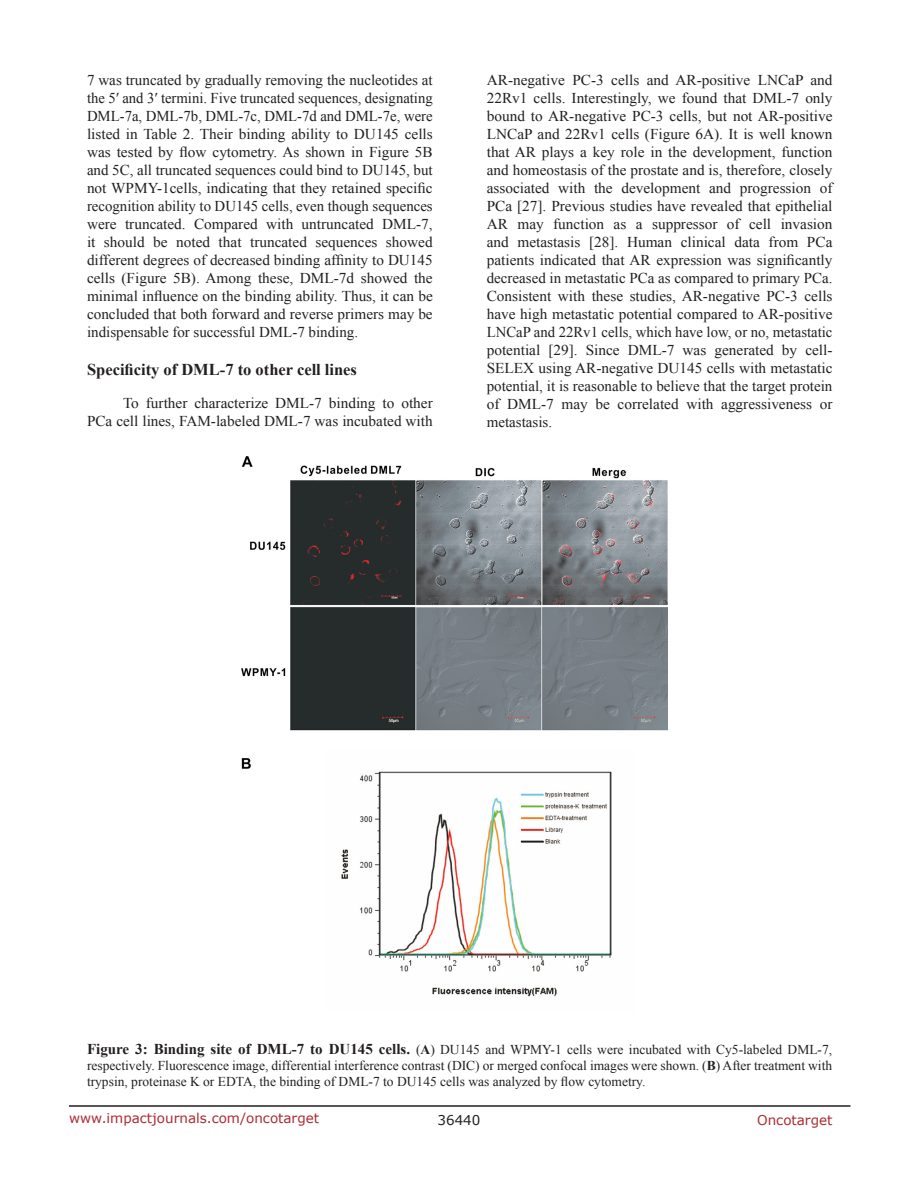
<style>
.page{position:relative;width:918px;height:1188px;background:#fff}
.page>*{position:absolute;margin:0;border:0;box-sizing:border-box;transform-origin:0 0}
.SubHeading_middle{font:700 16.5px "Times New Roman";color:#231f20}
.BodyText{font:15px/18px "Times New Roman";color:#231f20;text-align:justify}
.FigureText{font:13.5px/16.2px "Times New Roman";color:#231f20;text-align:justify}
.t1{font:13.5px "Verdana";color:#ac2b31}
.t2{font:13.5px "Verdana";color:#231f20}
.s1{font-weight:700;font-size:15px}
.s2{font-weight:700}
</style>
<div class="page">
<hr style="left:69px;top:1105px;width:781px;height:2px;background:#231f20">
<img style="left:242px;top:456px;width:425px;height:541px">
<p class="BodyText" style="left:87px;top:71px;width:347px">7 was truncated by gradually removing the nucleotides at the 5′ and 3′ termini. Five truncated sequences, designating DML-7a, DML-7b, DML-7c, DML-7d and DML-7e, were listed in Table 2. Their binding ability to DU145 cells was tested by flow cytometry. As shown in Figure 5B and 5C, all truncated sequences could bind to DU145, but not WPMY-1cells, indicating that they retained specific recognition ability to DU145 cells, even though sequences were truncated. Compared with untruncated DML-7, it should be noted that truncated sequences showed different degrees of decreased binding affinity to DU145 cells (Figure 5B). Among these, DML-7d showed the minimal influence on the binding ability. Thus, it can be concluded that both forward and reverse primers may be indispensable for successful DML-7 binding.</p>
<p class="SubHeading_middle" style="left:87px;top:358px;width:272px">Specificity of DML-7 to other cell lines</p>
<p class="BodyText" style="left:87px;top:394px;width:347px;text-align:right">To further characterize DML-7 binding to other<br>PCa cell lines, FAM-labeled DML-7 was incubated with</p>
<p class="BodyText" style="left:487px;top:71px;width:347px">AR-negative PC-3 cells and AR-positive LNCaP and 22Rv1 cells. Interestingly, we found that DML-7 only bound to AR-negative PC-3 cells, but not AR-positive LNCaP and 22Rv1 cells (Figure 6A). It is well known that AR plays a key role in the development, function and homeostasis of the prostate and is, therefore, closely associated with the development and progression of PCa [27]. Previous studies have revealed that epithelial AR may function as a suppressor of cell invasion and metastasis [28]. Human clinical data from PCa patients indicated that AR expression was significantly decreased in metastatic PCa as compared to primary PCa.<br>Consistent with these studies, AR-negative PC-3 cells have high metastatic potential compared to AR-positive LNCaP and 22Rv1 cells, which have low, or no, metastatic potential [29]. Since DML-7 was generated by cell-SELEX using AR-negative DU145 cells with metastatic potential, it is reasonable to believe that the target protein of DML-7 may be correlated with aggressiveness or metastasis.</p>
<p class="FigureText" style="left:87px;top:1041px;width:747px"><span class="s1">Figure 3: Binding site of DML-7 to DU145 cells.</span> (<span class="s2">A</span>) DU145 and WPMY-1 cells were incubated with Cy5-labeled DML-7, respectively. Fluorescence image, differential interference contrast (DIC) or merged confocal images were shown. (<span class="s2">B</span>) After treatment with trypsin, proteinase K or EDTA, the binding of DML-7 to DU145 cells was analyzed by flow cytometry.</p>
<p class="t1" style="left:69px;top:1109px;width:252px">www.impactjournals.com/oncotarget</p>
<p class="t2" style="left:438px;top:1111px;width:44px">36440</p>
<p class="t1" style="left:757px;top:1111px;width:77px">Oncotarget</p>
</div>
